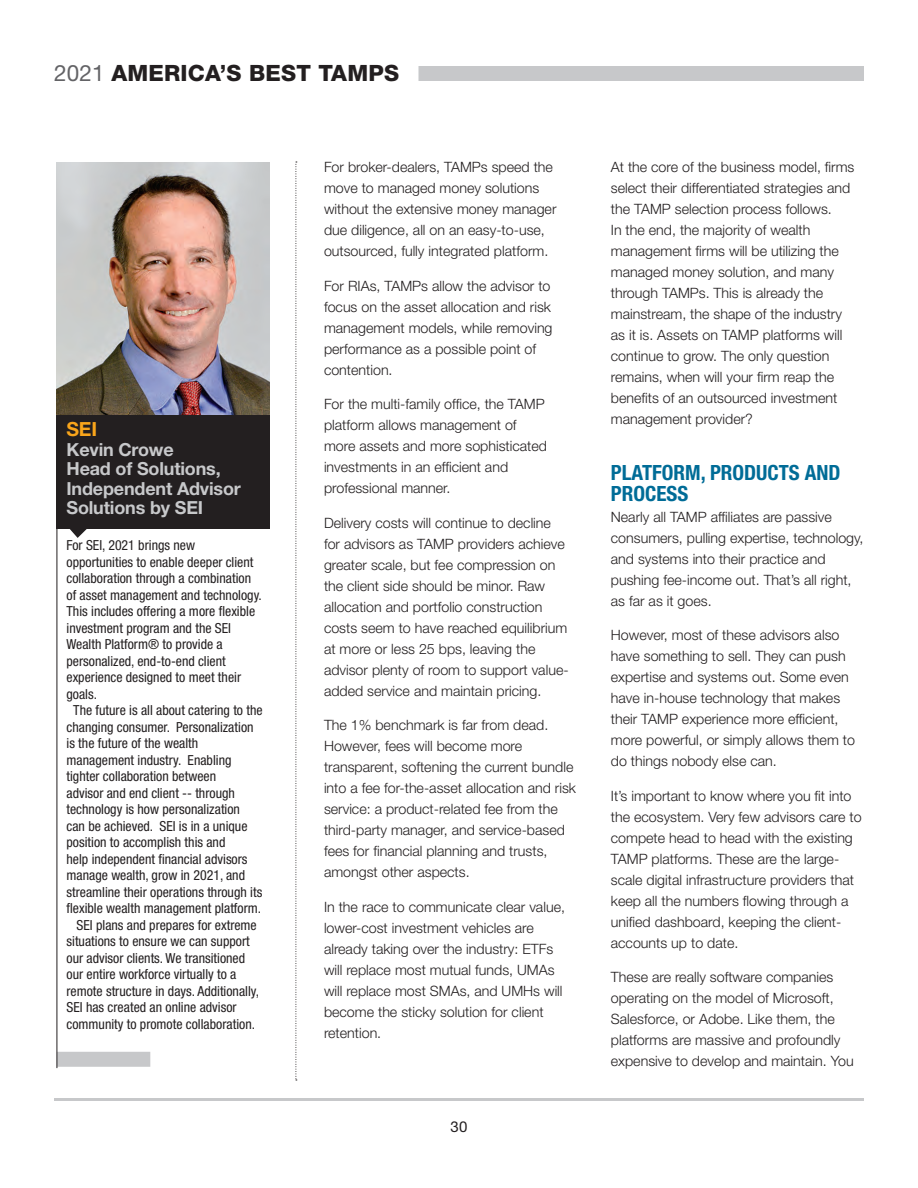
<style>
.page{position:relative;width:918px;height:1188px;background:#fff}
.page>*{position:absolute;margin:0;border:0;box-sizing:border-box;transform-origin:0 0}
.t1{font:800 22.5px "Helvetica Neue LT Std";letter-spacing:.01em;color:#231f20}
.t2{font:700 condensed 21px/21px "Helvetica Neue LT Std";color:#006c97}
.t3{font:700 19.5px "Helvetica Neue LT Std";color:#f9a51b}
.t4{font:700 18px/19.5px "Helvetica Neue LT Std";letter-spacing:-.01em;color:#c7c8ca}
.t5{font:15px "Helvetica Neue LT Std";color:#231f20}
.t6{font:300 14.25px/21px "Helvetica Neue LT Std";color:#231f20}
.t7{font:condensed 13.8px "Helvetica Neue LT Std";color:#231f20}
.s1{font-weight:400;color:#636366}
</style>
<div class="page">
<hr style="left:54px;top:1098px;width:810px;height:3px;background:#c7c8ca">
<div style="left:418px;top:66px;width:446px;height:15px;background:#c7c8ca"></div>
<svg style="left:296px;top:162px;width:1px;height:919px"></svg>
<img style="left:56px;top:162px;width:214px;height:254px">
<div style="left:56px;top:416px;width:214px;height:113px;background:#231f20"></div>
<svg style="left:70px;top:529px;width:17px;height:9px"></svg>
<div style="left:57px;top:1052px;width:93px;height:15px;background:#c7c8ca"></div>
<hr style="left:57px;top:425px;width:1px;height:643px;background:#231f20">
<h1 class="t1" style="left:54px;top:60px;width:347px"><span class="s1">2021</span> AMERICA’S BEST TAMPS</h1>
<h3 class="t3" style="left:67px;top:417px;width:32px">SEI</h3>
<p class="t4" style="left:67px;top:439px;width:176px">Kevin Crowe<br>Head of Solutions,<br>Independent Advisor<br>Solutions by SEI</p>
<p class="t7" style="left:67px;top:537px;width:130px">For SEI, 2021 brings new</p>
<p class="t7" style="left:67px;top:554px;width:188px">opportunities to enable deeper client</p>
<p class="t7" style="left:67px;top:570px;width:186px">collaboration through a combination</p>
<p class="t7" style="left:67px;top:587px;width:197px">of asset management and technology.</p>
<p class="t7" style="left:67px;top:603px;width:190px">This includes offering a more flexible</p>
<p class="t7" style="left:67px;top:620px;width:166px">investment program and the SEI</p>
<p class="t7" style="left:67px;top:636px;width:158px">Wealth Platform® to provide a</p>
<p class="t7" style="left:67px;top:653px;width:161px">personalized, end-to-end client</p>
<p class="t7" style="left:67px;top:669px;width:176px">experience designed to meet their</p>
<p class="t7" style="left:67px;top:686px;width:32px">goals.</p>
<p class="t7" style="left:73px;top:702px;width:191px">The future is all about catering to the</p>
<p class="t7" style="left:67px;top:719px;width:189px">changing consumer. Personalization</p>
<p class="t7" style="left:67px;top:735px;width:133px">is the future of the wealth</p>
<p class="t7" style="left:67px;top:752px;width:167px">management industry. Enabling</p>
<p class="t7" style="left:67px;top:768px;width:151px">tighter collaboration between</p>
<p class="t7" style="left:67px;top:785px;width:170px">advisor and end client -- through</p>
<p class="t7" style="left:67px;top:801px;width:175px">technology is how personalization</p>
<p class="t7" style="left:67px;top:818px;width:183px">can be achieved. SEI is in a unique</p>
<p class="t7" style="left:67px;top:834px;width:160px">position to accomplish this and</p>
<p class="t7" style="left:67px;top:851px;width:183px">help independent financial advisors</p>
<p class="t7" style="left:67px;top:867px;width:180px">manage wealth, grow in 2021, and</p>
<p class="t7" style="left:67px;top:884px;width:197px">streamline their operations through its</p>
<p class="t7" style="left:67px;top:900px;width:196px">flexible wealth management platform.</p>
<p class="t7" style="left:77px;top:917px;width:182px">SEI plans and prepares for extreme</p>
<p class="t7" style="left:67px;top:933px;width:185px">situations to ensure we can support</p>
<p class="t7" style="left:67px;top:950px;width:180px">our advisor clients. We transitioned</p>
<p class="t7" style="left:67px;top:966px;width:171px">our entire workforce virtually to a</p>
<p class="t7" style="left:67px;top:983px;width:194px">remote structure in days. Additionally,</p>
<p class="t7" style="left:67px;top:999px;width:172px">SEI has created an online advisor</p>
<p class="t7" style="left:67px;top:1016px;width:190px">community to promote collaboration.</p>
<p class="t6" style="left:324px;top:156px;width:234px">For broker-dealers, TAMPs speed the move to managed money solutions without the extensive money manager due diligence, all on an easy-to-use, outsourced, fully integrated platform.</p>
<p class="t6" style="left:324px;top:275px;width:230px">For RIAs, TAMPs allow the advisor to focus on the asset allocation and risk management models, while removing performance as a possible point of contention.</p>
<p class="t6" style="left:324px;top:393px;width:225px">For the multi-family office, the TAMP platform allows management of more assets and more sophisticated investments in an efficient and professional manner.</p>
<p class="t6" style="left:324px;top:512px;width:246px">Delivery costs will continue to decline for advisors as TAMP providers achieve greater scale, but fee compression on the client side should be minor. Raw allocation and portfolio construction costs seem to have reached equilibrium at more or less 25 bps, leaving the advisor plenty of room to support value&shy;added service and maintain pricing.</p>
<p class="t6" style="left:324px;top:714px;width:254px">The 1% benchmark is far from dead.<br>However, fees will become more transparent, softening the current bundle into a fee for-the-asset allocation and risk service: a product-related fee from the third-party manager, and service-based fees for financial planning and trusts, amongst other aspects.</p>
<p class="t6" style="left:324px;top:896px;width:243px">In the race to communicate clear value, lower-cost investment vehicles are already taking over the industry: ETFs will replace most mutual funds, UMAs will replace most SMAs, and UMHs will become the sticky solution for client retention.</p>
<p class="t5" style="left:451px;top:1117px;width:18px">30</p>
<p class="t6" style="left:611px;top:156px;width:245px">At the core of the business model, firms select their differentiated strategies and the TAMP selection process follows.<br>In the end, the majority of wealth management firms will be utilizing the managed money solution, and many through TAMPs. This is already the mainstream, the shape of the industry as it is. Assets on TAMP platforms will continue to grow. The only question remains, when will your firm reap the benefits of an outsourced investment management provider?</p>
<h2 class="t2" style="left:611px;top:461px;width:231px">PLATFORM, PRODUCTS AND<br>PROCESS</h2>
<p class="t6" style="left:611px;top:506px;width:254px">Nearly all TAMP affiliates are passive consumers, pulling expertise, technology, and systems into their practice and pushing fee-income out. That’s all right, as far as it goes.</p>
<p class="t6" style="left:611px;top:624px;width:246px">However, most of these advisors also have something to sell. They can push expertise and systems out. Some even have in-house technology that makes their TAMP experience more efficient, more powerful, or simply allows them to do things nobody else can.</p>
<p class="t6" style="left:611px;top:785px;width:252px">It’s important to know where you fit into the ecosystem. Very few advisors care to compete head to head with the existing TAMP platforms. These are the large&shy;scale digital infrastructure providers that keep all the numbers flowing through a unified dashboard, keeping the client&shy;accounts up to date.</p>
<p class="t6" style="left:611px;top:966px;width:244px">These are really software companies operating on the model of Microsoft, Salesforce, or Adobe. Like them, the platforms are massive and profoundly expensive to develop and maintain. You</p>
</div>
